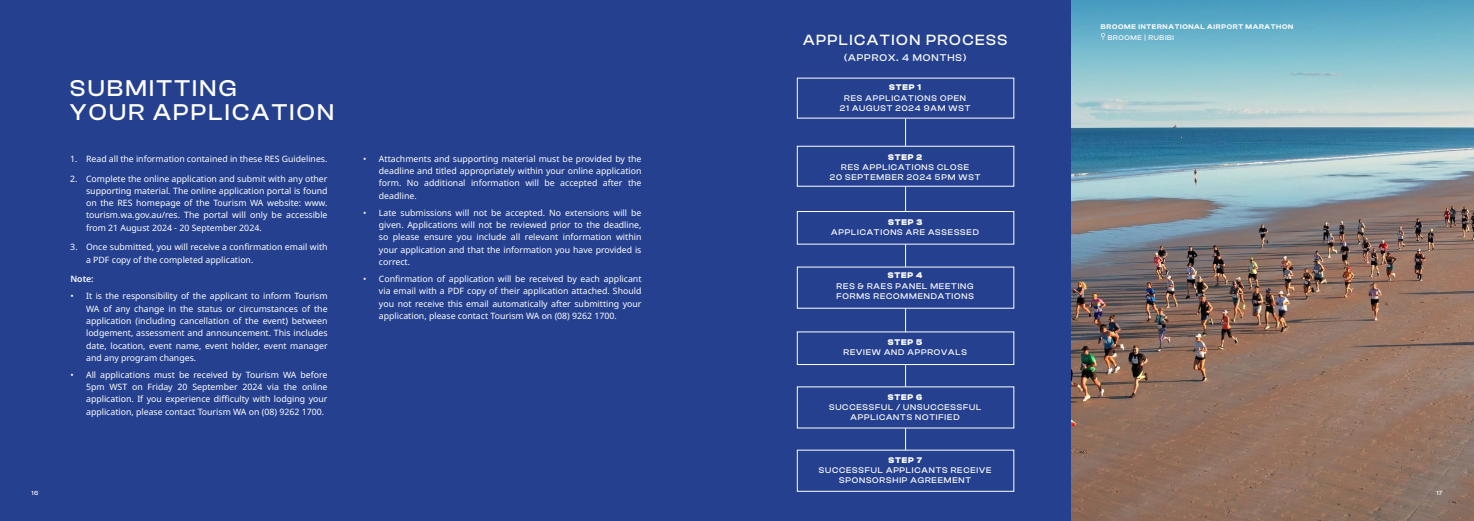
<style>
.page{position:relative;width:1474px;height:521px;background:#fff}
.page>*{position:absolute;margin:0;border:0;box-sizing:border-box;transform-origin:0 0}
.t1{font:500 23.62px/23.6px "Clash Display";letter-spacing:.1em;color:#fff}
.t2{font:500 15.31px "Clash Display";letter-spacing:.1em;color:#fff}
.t3{font:500 10.06px "Clash Display";letter-spacing:.1em;color:#fff}
.t4{font:8.75px/12.2px "Noto Sans";color:#fff;text-align:justify}
.t5{font:600 8.75px "Noto Sans";color:#fff}
.t6{font:500 8.49px/10.2px "Clash Display";letter-spacing:.1em;color:#fff;text-align:center}
.t7{font:700 8.49px "Clash Display";letter-spacing:.1em;color:#fff}
.t8{font:600 7px "Clash Display";letter-spacing:.1em;color:#fff}
.t9{font:500 7px "Clash Display";letter-spacing:.1em;color:#fff}
.t10{font:500 6.12px "Clash Display";color:#fff}
</style>
<div class="page">
<div style="left:0;top:0;width:1147px;height:521px;background:#25408f"></div>
<img style="left:1071px;top:165px;width:402px;height:356px">
<svg style="left:1071px;top:0;width:402px;height:165px;background:#7db3c4"></svg>
<svg style="left:1100px;top:33px;width:5px;height:7px"></svg>
<svg style="left:905px;top:119px;width:1px;height:27px"></svg>
<svg style="left:905px;top:186px;width:1px;height:25px"></svg>
<svg style="left:905px;top:244px;width:1px;height:23px"></svg>
<svg style="left:905px;top:308px;width:1px;height:24px"></svg>
<svg style="left:905px;top:365px;width:1px;height:22px"></svg>
<svg style="left:905px;top:428px;width:1px;height:22px"></svg>
<div style="left:797px;top:146px;width:217px;height:40px;border:1px solid #fff"></div>
<div style="left:797px;top:332px;width:217px;height:33px;border:1px solid #fff"></div>
<div style="left:797px;top:211px;width:217px;height:33px;border:1px solid #fff"></div>
<h1 class="t1" style="left:70px;top:77px;width:265px">SUBMITTING<br>YOUR APPLICATION</h1>
<p class="t4" style="left:70px;top:153px;width:259px">1. Read all the information contained in these RES Guidelines.</p>
<p class="t4" style="left:86px;top:172px;width:243px;text-indent:-16px">2. Complete the online application and submit with any other supporting material. The online application portal is found on the RES homepage of the Tourism WA website: www. tourism.wa.gov.au/res. The portal will only be accessible from 21 August 2024 - 20 September 2024.</p>
<p class="t4" style="left:86px;top:241px;width:243px;text-indent:-16px">3. Once submitted, you will receive a confirmation email with a PDF copy of the completed application.</p>
<p class="t5" style="left:70px;top:273px;width:25px">Note:</p>
<p class="t4" style="left:86px;top:290px;width:243px;text-indent:-16px">• It is the responsibility of the applicant to inform Tourism WA of any change in the status or circumstances of the application (including cancellation of the event) between lodgement, assessment and announcement. This includes date, location, event name, event holder, event manager and any program changes.</p>
<p class="t4" style="left:86px;top:369px;width:243px;text-indent:-16px">• All applications must be received by Tourism WA before 5pm WST on Friday 20 September 2024 via the online application. If you experience difficulty with lodging your application, please contact Tourism WA on (08) 9262 1700.</p>
<p class="t4" style="left:379px;top:153px;width:264px;text-indent:-16px">• Attachments and supporting material must be provided by the deadline and titled appropriately within your online application form. No additional information will be accepted after the deadline.</p>
<p class="t4" style="left:379px;top:207px;width:264px;text-indent:-16px">• Late submissions will not be accepted. No extensions will be given. Applications will not be reviewed prior to the deadline, so please ensure you include all relevant information within your application and that the information you have provided is correct.</p>
<p class="t4" style="left:379px;top:273px;width:264px;text-indent:-16px">• Confirmation of application will be received by each applicant via email with a PDF copy of their application attached. Should you not receive this email automatically after submitting your application, please contact Tourism WA on (08) 9262 1700.</p>
<h2 class="t2" style="left:803px;top:32px;width:206px">APPLICATION PROCESS</h2>
<p class="t3" style="left:844px;top:52px;width:124px">(APPROX. 4 MONTHS)</p>
<p class="t7" style="left:889px;top:83px;width:33px">STEP 1</p>
<p class="t6" style="left:840px;top:93px;width:132px">RES APPLICATIONS OPEN<br>21 AUGUST 2024 9AM WST</p>
<p class="t7" style="left:888px;top:152px;width:35px">STEP 2</p>
<p class="t6" style="left:830px;top:162px;width:152px">RES APPLICATIONS CLOSE<br>20 SEPTEMBER 2024 5PM WST</p>
<p class="t7" style="left:888px;top:218px;width:36px">STEP 3</p>
<p class="t6" style="left:831px;top:227px;width:149px">APPLICATIONS ARE ASSESSED</p>
<p class="t7" style="left:887px;top:271px;width:36px">STEP 4</p>
<p class="t6" style="left:836px;top:281px;width:139px;text-align:left">RES &amp; RAES PANEL MEETING<br>FORMS RECOMMENDATIONS</p>
<p class="t7" style="left:887px;top:337px;width:36px">STEP 5</p>
<p class="t6" style="left:843px;top:347px;width:125px">REVIEW AND APPROVALS</p>
<p class="t7" style="left:887px;top:392px;width:36px">STEP 6</p>
<p class="t6" style="left:829px;top:402px;width:154px">SUCCESSFUL / UNSUCCESSFUL<br>APPLICANTS NOTIFIED</p>
<p class="t7" style="left:888px;top:455px;width:35px">STEP 7</p>
<p class="t6" style="left:818px;top:465px;width:174px">SUCCESSFUL APPLICANTS RECEIVE<br>SPONSORSHIP AGREEMENT</p>
<p class="t8" style="left:1100px;top:23px;width:194px">BROOME INTERNATIONAL AIRPORT MARATHON</p>
<p class="t9" style="left:1107px;top:34px;width:68px">BROOME | RUBIBI</p>
<p class="t10" style="left:32px;top:489px;width:8px">16</p>
<p class="t10" style="left:1436px;top:489px;width:8px">17</p>
</div>
